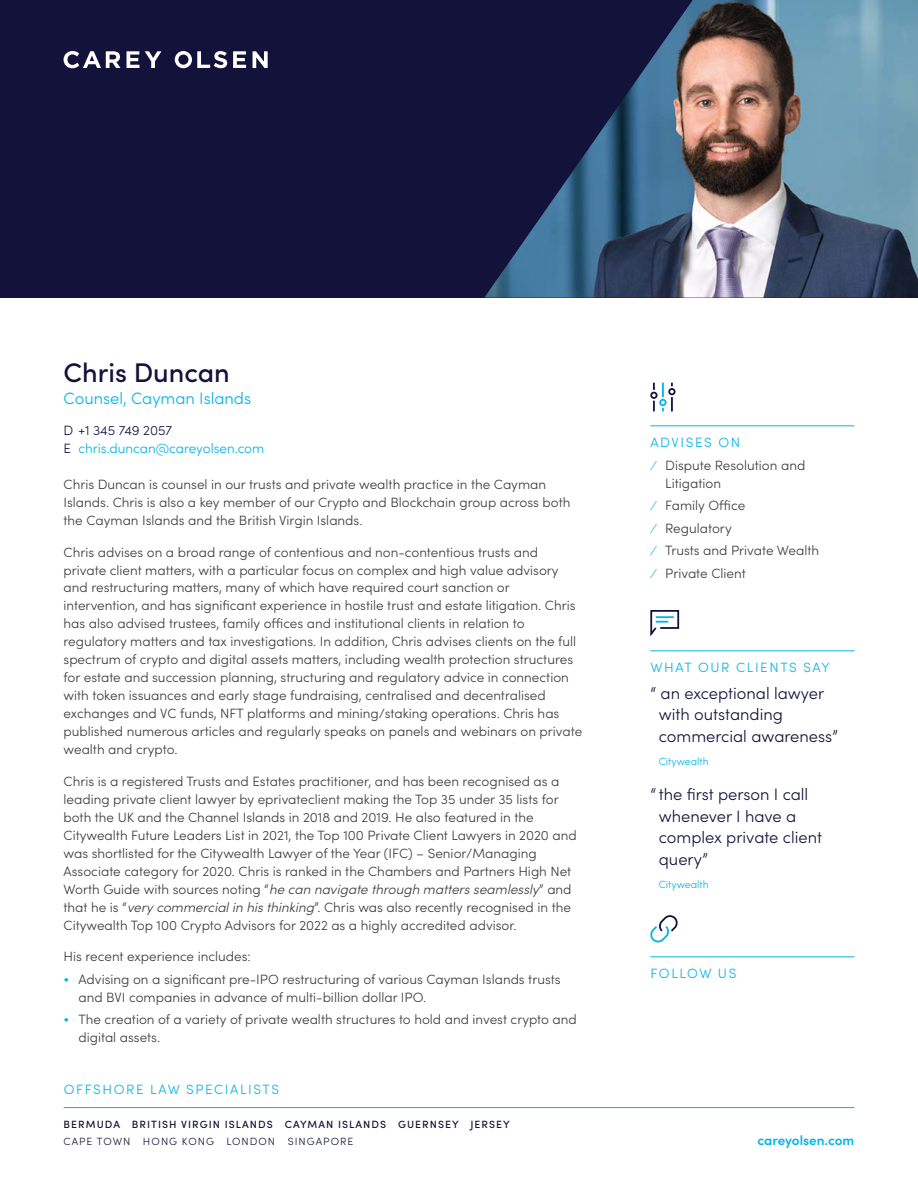
<style>
.page{position:relative;width:918px;height:1188px;background:#fff}
.page>*{position:absolute;margin:0;border:0;box-sizing:border-box;transform-origin:0 0}
.t1{font:500 27px "Sofia Pro";color:#13123a}
.t2{font:300 16.5px/21.6px "Sofia Pro";color:#13123a}
.t3{font:300 16.5px "Sofia Pro";color:#00b4e5}
.t4{font:300 13.5px/18px "Sofia Pro";color:#3c3c3b}
.t5{font:300 13.5px "Sofia Pro";letter-spacing:.11em;color:#00b4e5}
.t6{font:300 13.5px/18px "Sofia Pro";color:#00b4e5}
.t7{font:600 13.5px "Sofia Pro";color:#00b4e5}
.t8{font:500 10.5px "Sofia Pro";letter-spacing:.1em;color:#13123a}
.t9{font:300 10.5px "Sofia Pro";letter-spacing:.1em;color:#13123a}
.t10{font:300 10.5px "Sofia Pro";color:#00b4e5}
.s1{color:#13123a}
.s2{font-style:italic}
.s3{color:#00b4e5}
</style>
<div class="page">
<hr style="left:650px;top:425px;width:204px;height:1px;background:#00b4e5">
<hr style="left:650px;top:650px;width:204px;height:1px;background:#00b4e5">
<hr style="left:650px;top:956px;width:204px;height:1px;background:#00b4e5">
<svg style="left:650px;top:382px;width:26px;height:30px"></svg>
<svg style="left:650px;top:610px;width:30px;height:27px"></svg>
<svg style="left:650px;top:915px;width:28px;height:28px"></svg>
<hr style="left:64px;top:1107px;width:790px;height:1px;background:#00b4e5">
<div style="left:0;top:0;width:918px;height:298px;background:#13123a"></div>
<img style="left:484px;top:0;width:434px;height:298px">
<svg style="left:127px;top:51px;width:12px;height:17px"></svg>
<svg style="left:145px;top:51px;width:17px;height:17px"></svg>
<svg style="left:233px;top:51px;width:13px;height:17px"></svg>
<svg style="left:253px;top:51px;width:15px;height:17px"></svg>
<svg style="left:175px;top:51px;width:52px;height:17px"></svg>
<svg style="left:64px;top:51px;width:57px;height:17px"></svg>
<h1 class="t1" style="left:64px;top:353px;width:168px">Chris Duncan</h1>
<p class="t3" style="left:64px;top:386px;width:189px">Counsel, Cayman Islands</p>
<p class="t6" style="left:64px;top:421px;width:202px"><span class="s1">D +1 345 749 2057<br>E</span> chris.duncan@careyolsen.com</p>
<p class="t4" style="left:64px;top:475px;width:508px">Chris Duncan is counsel in our trusts and private wealth practice in the Cayman<br>Islands. Chris is also a key member of our Crypto and Blockchain group across both the Cayman Islands and the British Virgin Islands.</p>
<p class="t4" style="left:64px;top:542px;width:520px">Chris advises on a broad range of contentious and non-contentious trusts and private client matters, with a particular focus on complex and high value advisory and restructuring matters, many of which have required court sanction or intervention, and has significant experience in hostile trust and estate litigation. Chris has also advised trustees, family offices and institutional clients in relation to regulatory matters and tax investigations. In addition, Chris advises clients on the full spectrum of crypto and digital assets matters, including wealth protection structures for estate and succession planning, structuring and regulatory advice in connection with token issuances and early stage fundraising, centralised and decentralised exchanges and VC funds, NFT platforms and mining/staking operations. Chris has published numerous articles and regularly speaks on panels and webinars on private wealth and crypto.</p>
<p class="t4" style="left:64px;top:771px;width:515px">Chris is a registered Trusts and Estates practitioner, and has been recognised as a leading private client lawyer by eprivateclient making the Top 35 under 35 lists for both the UK and the Channel Islands in 2018 and 2019. He also featured in the Citywealth Future Leaders List in 2021, the Top 100 Private Client Lawyers in 2020 and was shortlisted for the Citywealth Lawyer of the Year (IFC) – Senior/Managing Associate category for 2020. Chris is ranked in the Chambers and Partners High Net Worth Guide with sources noting “<span class="s2">he can navigate through matters seamlessly</span>” and that he is “<span class="s2">very commercial in his thinking</span>”. Chris was also recently recognised in the Citywealth Top 100 Crypto Advisors for 2022 as a highly accredited advisor.</p>
<p class="t4" style="left:64px;top:947px;width:189px">His recent experience includes:</p>
<p class="t4" style="left:78px;top:969px;width:484px;text-indent:-15px"><span class="s3">•</span> Advising on a significant pre-IPO restructuring of various Cayman Islands trusts and BVI companies in advance of multi-billion dollar IPO.</p>
<p class="t4" style="left:78px;top:1010px;width:500px;text-indent:-15px"><span class="s3">•</span> The creation of a variety of private wealth structures to hold and invest crypto and digital assets.</p>
<p class="t4" style="left:650px;top:431px;width:156px;line-height:22.5px"><span class="s3">ADVISES ON<br>⁄</span> Dispute Resolution and</p>
<p class="t4" style="left:652px;top:471px;width:168px;line-height:22.5px;text-indent:13px">Litigation<br><span class="s3">⁄</span> Family Office<br><span class="s3">⁄</span> Regulatory<br><span class="s3">⁄</span> Trusts and Private Wealth <span class="s3">⁄</span> Private Client</p>
<p class="t5" style="left:650px;top:658px;width:181px">WHAT OUR CLIENTS SAY</p>
<p class="t2" style="left:659px;top:681px;width:181px;text-indent:-8px">“ an exceptional lawyer with outstanding commercial awareness”</p>
<p class="t10" style="left:659px;top:754px;width:51px">Citywealth</p>
<p class="t2" style="left:659px;top:783px;width:165px;text-indent:-8px">“ the first person I call whenever I have a complex private client query”</p>
<p class="t10" style="left:659px;top:877px;width:51px">Citywealth</p>
<p class="t5" style="left:650px;top:964px;width:87px">FOLLOW US</p>
<p class="t5" style="left:64px;top:1080px;width:217px">OFFSHORE LAW SPECIALISTS</p>
<p class="t8" style="left:64px;top:1116px;width:448px">BERMUDA BRITISH VIRGIN ISLANDS CAYMAN ISLANDS GUERNSEY JERSEY</p>
<p class="t9" style="left:64px;top:1134px;width:291px">CAPE TOWN HONG KONG LONDON SINGAPORE</p>
<p class="t7" style="left:757px;top:1131px;width:98px">careyolsen.com</p>
</div>
